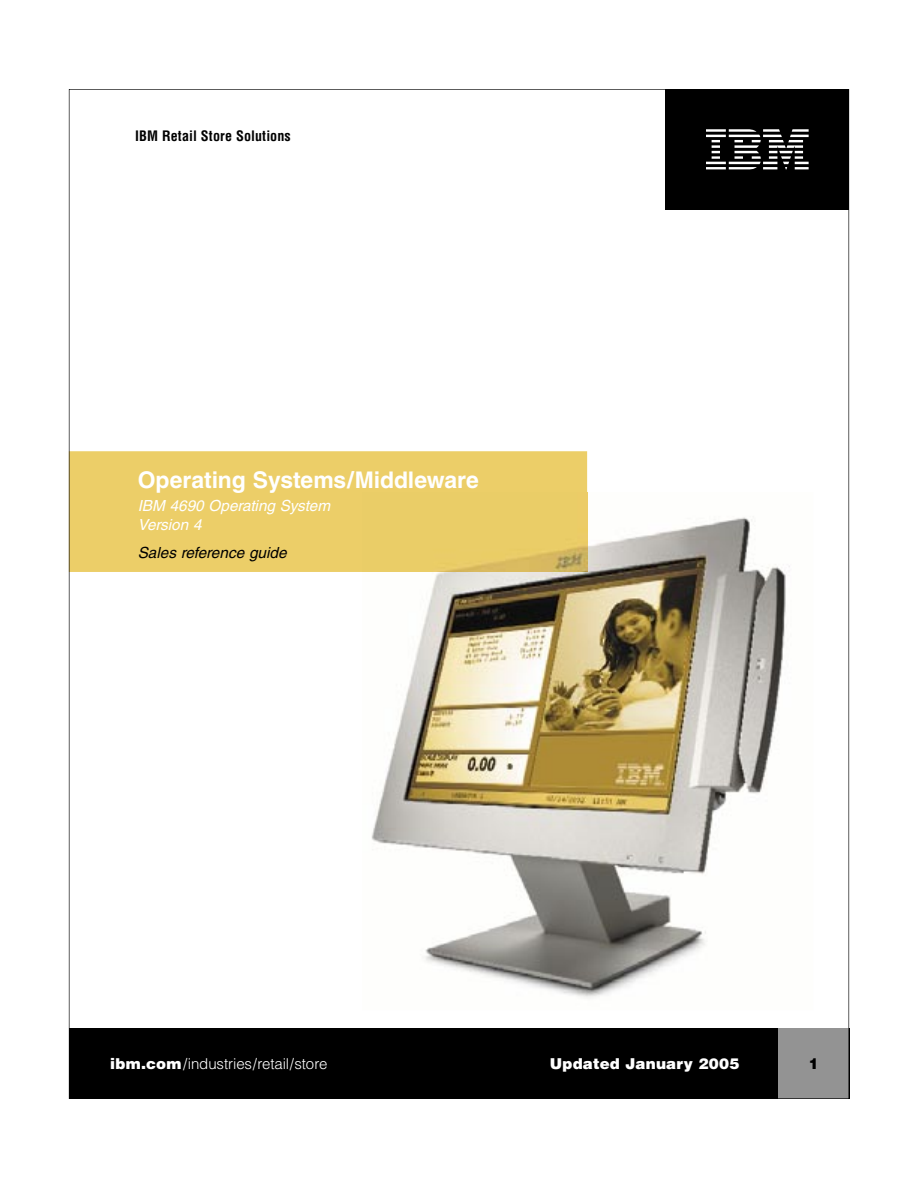
<style>
.page{position:relative;width:918px;height:1188px;background:#fff}
.page>*{position:absolute;margin:0;border:0;box-sizing:border-box;transform-origin:0 0}
.t1{font:700 22.95px "Helvetica";letter-spacing:-.005em;color:#fff}
.t2{font:italic 15.3px/19.2px "Helvetica";letter-spacing:-.005em;color:#fff}
.t3{font:italic 15.3px "Helvetica";color:#000}
.t4{font:300 15px "Helvetica";letter-spacing:-.005em;color:#fff}
.t5{font:900 15px "Helvetica";letter-spacing:.015em;color:#fff}
.t6{font:900 15px "Helvetica";color:#000}
.t7{font:700 condensed 14.1px "Helvetica";letter-spacing:.005em;color:#000}
.s1{font-weight:900}
</style>
<div class="page">
<img style="left:371px;top:492px;width:419px;height:507px">
<div style="left:69px;top:1028px;width:780px;height:71px;background:#000"></div>
<div style="left:70px;top:451px;width:517px;height:121px;background:#ecce68"></div>
<img style="left:362px;top:492px;width:225px;height:80px">
<div style="left:666px;top:89px;width:183px;height:121px;background:#000"></div>
<svg style="left:706px;top:129px;width:103px;height:40px"></svg>
<div style="left:778px;top:1028px;width:71px;height:71px;background:#939393"></div>
<hr style="left:69px;top:89px;width:1px;height:1010px;background:#000">
<hr style="left:69px;top:1098px;width:780px;height:1px;background:#000">
<hr style="left:849px;top:89px;width:1px;height:1010px;background:#000">
<hr style="left:69px;top:89px;width:780px;height:1px;background:#000">
<p class="t7" style="left:135px;top:127px;width:157px">IBM Retail Store Solutions</p>
<h1 class="t1" style="left:138px;top:466px;width:343px">Operating Systems/Middleware</h1>
<p class="t2" style="left:138px;top:496px;width:194px">IBM 4690 Operating System<br>Version 4</p>
<p class="t3" style="left:138px;top:544px;width:151px">Sales reference guide</p>
<p class="t4" style="left:110px;top:1055px;width:219px"><span class="s1">ibm.com</span>/industries/retail/store</p>
<p class="t5" style="left:550px;top:1054px;width:191px">Updated January 2005</p>
<p class="t6" style="left:809px;top:1054px;width:12px">1</p>
</div>
